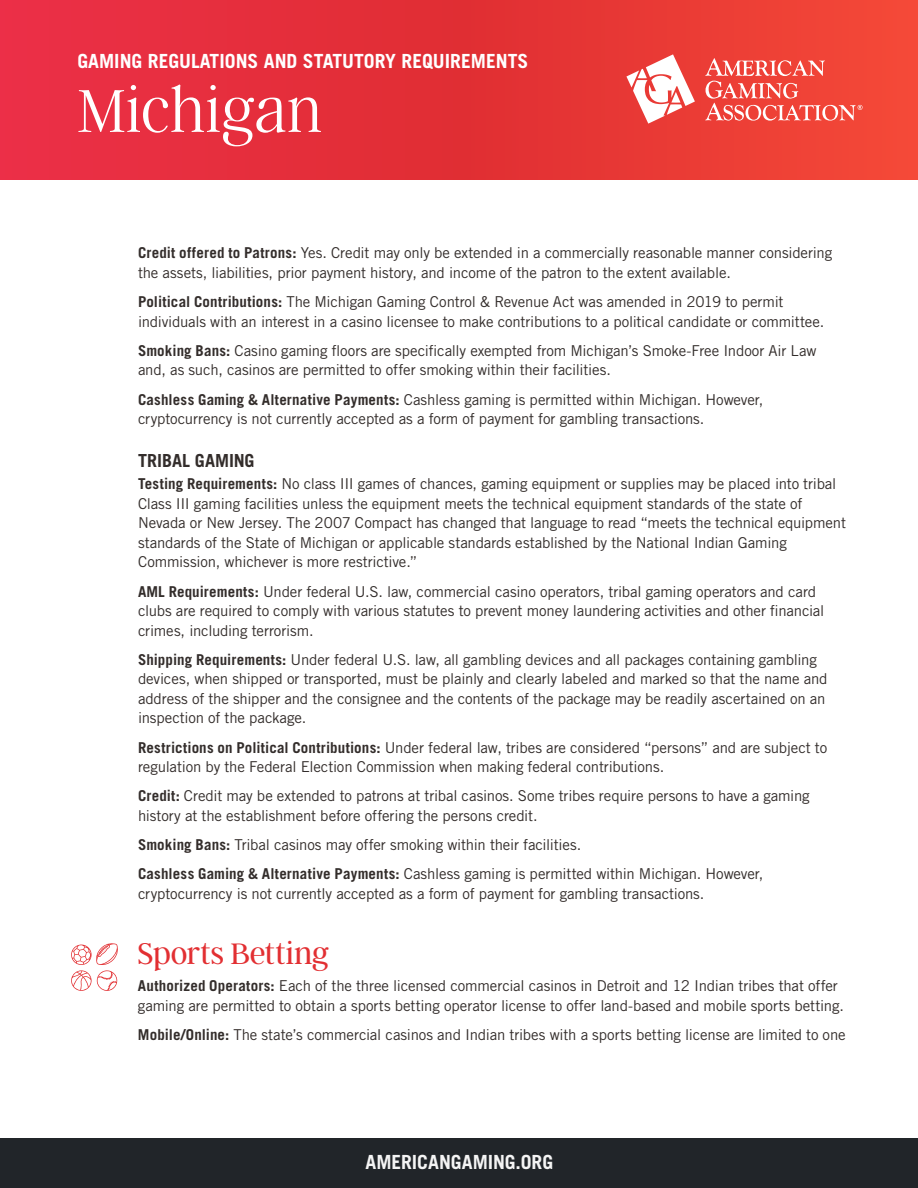
<style>
.page{position:relative;width:918px;height:1188px;background:#fff}
.page>*{position:absolute;margin:0;border:0;box-sizing:border-box;transform-origin:0 0}
.t1{font:100 67.5px "Argent CF";letter-spacing:.01em;color:#fff}
.t2{font:300 33px "Argent CF";color:#e22f32}
.t3{font:700 19.5px "Trade Gothic LT Std";color:#fff}
.t4{font:700 19.5px "Trade Gothic LT Std";color:#f4f4f4}
.t5{font:700 18px "Trade Gothic LT Std";color:#332d2b}
.t6{font:15px/19.5px "Trade Gothic LT Std";letter-spacing:-.01em;color:#332d2b}
.s1{font-weight:700}
</style>
<div class="page">
<div style="left:0;top:1138px;width:918px;height:50px;background:#212529"></div>
<div style="left:0;top:0;width:918px;height:179px;background:linear-gradient(to right,#e42841,#ed4231)"></div>
<svg style="left:626px;top:54px;width:69px;height:70px"></svg>
<svg style="left:705px;top:58px;width:158px;height:63px;background:#f16359"></svg>
<svg style="left:71px;top:943px;width:47px;height:48px"></svg>
<h3 class="t3" style="left:77px;top:50px;width:452px">GAMING REGULATIONS AND STATUTORY REQUIREMENTS</h3>
<h1 class="t1" style="left:77px;top:76px;width:246px">Michigan</h1>
<p class="t6" style="left:138px;top:243px;width:696px"><span class="s1">Credit offered to Patrons:</span> Yes. Credit may only be extended in a commercially reasonable manner considering the assets, liabilities, prior payment history, and income of the patron to the extent available.</p>
<p class="t6" style="left:138px;top:292px;width:688px"><span class="s1">Political Contributions:</span> The Michigan Gaming Control &amp; Revenue Act was amended in 2019 to permit individuals with an interest in a casino licensee to make contributions to a political candidate or committee.</p>
<p class="t6" style="left:138px;top:341px;width:680px"><span class="s1">Smoking Bans:</span> Casino gaming floors are specifically exempted from Michigan’s Smoke-Free Indoor Air Law and, as such, casinos are permitted to offer smoking within their facilities.</p>
<p class="t6" style="left:138px;top:389px;width:627px"><span class="s1">Cashless Gaming &amp; Alternative Payments:</span> Cashless gaming is permitted within Michigan. However, cryptocurrency is not currently accepted as a form of payment for gambling transactions.</p>
<p class="t5" style="left:138px;top:449px;width:118px">TRIBAL GAMING</p>
<p class="t6" style="left:138px;top:474px;width:709px"><span class="s1">Testing Requirements:</span> No class III games of chances, gaming equipment or supplies may be placed into tribal Class III gaming facilities unless the equipment meets the technical equipment standards of the state of Nevada or New Jersey. The 2007 Compact has changed that language to read “meets the technical equipment standards of the State of Michigan or applicable standards established by the National Indian Gaming Commission, whichever is more restrictive.”</p>
<p class="t6" style="left:138px;top:581px;width:688px"><span class="s1">AML Requirements:</span> Under federal U.S. law, commercial casino operators, tribal gaming operators and card clubs are required to comply with various statutes to prevent money laundering activities and other financial crimes, including terrorism.</p>
<p class="t6" style="left:138px;top:650px;width:691px"><span class="s1">Shipping Requirements:</span> Under federal U.S. law, all gambling devices and all packages containing gambling devices, when shipped or transported, must be plainly and clearly labeled and marked so that the name and address of the shipper and the consignee and the contents of the package may be readily ascertained on an inspection of the package.</p>
<p class="t6" style="left:138px;top:737px;width:691px"><span class="s1">Restrictions on Political Contributions:</span> Under federal law, tribes are considered “persons” and are subject to regulation by the Federal Election Commission when making federal contributions.</p>
<p class="t6" style="left:138px;top:786px;width:673px"><span class="s1">Credit:</span> Credit may be extended to patrons at tribal casinos. Some tribes require persons to have a gaming history at the establishment before offering the persons credit.</p>
<p class="t6" style="left:138px;top:830px;width:627px;line-height:29.2px"><span class="s1">Smoking Bans:</span> Tribal casinos may offer smoking within their facilities.<br><span class="s1">Cashless Gaming &amp; Alternative Payments:</span> Cashless gaming is permitted within Michigan. However,</p>
<p class="t6" style="left:138px;top:884px;width:568px">cryptocurrency is not currently accepted as a form of payment for gambling transactions.</p>
<h2 class="t2" style="left:138px;top:936px;width:193px">Sports Betting</h2>
<p class="t6" style="left:138px;top:976px;width:707px"><span class="s1">Authorized Operators:</span> Each of the three licensed commercial casinos in Detroit and 12 Indian tribes that offer gaming are permitted to obtain a sports betting operator license to offer land-based and mobile sports betting.</p>
<p class="t6" style="left:138px;top:1025px;width:709px"><span class="s1">Mobile/Online:</span> The state’s commercial casinos and Indian tribes with a sports betting license are limited to one</p>
<h3 class="t4" style="left:365px;top:1150px;width:189px">AMERICANGAMING.ORG</h3>
</div>
